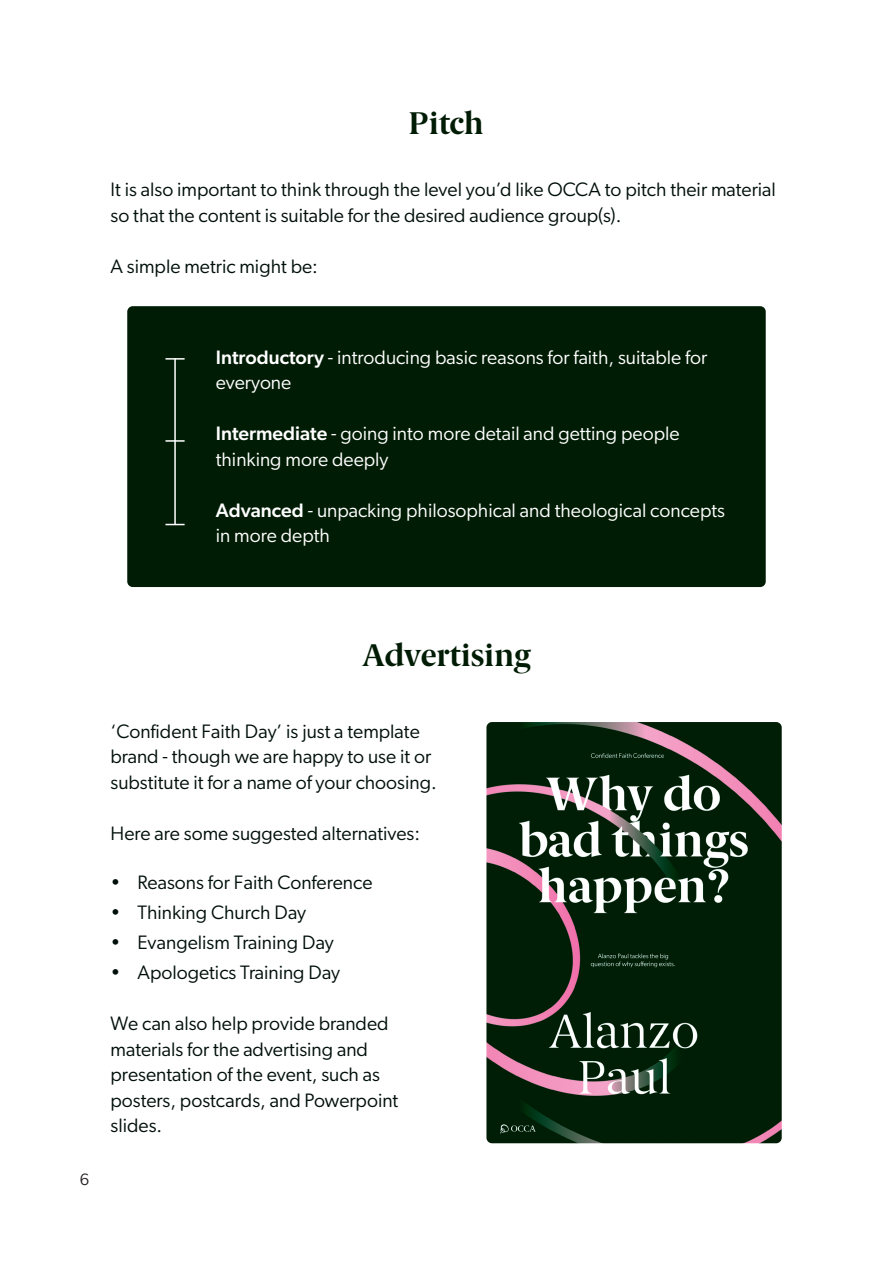
<style>
.page{position:relative;width:893px;height:1263px;background:#fff}
.page>*{position:absolute;margin:0;border:0;box-sizing:border-box;transform-origin:0 0}
.t1{font:700 31.5px "Berlingske Serif";color:#001c04}
.t2{font:19.5px/25.5px "Gibson";color:#010f0a}
.t3{font:19.5px/25.5px "Gibson";color:#fff}
.t4{font:16.5px "Gibson";color:#231f20}
.s1{font-weight:500}
</style>
<div class="page">
<div style="left:127px;top:306px;width:639px;height:281px;background:#001c04;border-radius:6px"></div>
<hr style="left:174px;top:358px;width:2px;height:167px;background:#fff">
<svg style="left:165px;top:524px;width:20px;height:1px"></svg>
<hr style="left:165px;top:358px;width:20px;height:2px;background:#fff">
<hr style="left:165px;top:440px;width:20px;height:2px;background:#fff">
<img style="left:486px;top:722px;width:296px;height:421px">
<h1 class="t1" style="left:409px;top:98px;width:77px">Pitch</h1>
<p class="t2" style="left:111px;top:177px;width:667px">It is also important to think through the level you’d like OCCA to pitch their material so that the content is suitable for the desired audience group(s).</p>
<p class="t2" style="left:111px;top:253px;width:209px">A simple metric might be:</p>
<p class="t3" style="left:216px;top:344px;width:493px"><span class="s1">Introductory</span> - introducing basic reasons for faith, suitable for everyone</p>
<p class="t3" style="left:216px;top:420px;width:465px"><span class="s1">Intermediate</span> - going into more detail and getting people thinking more deeply</p>
<p class="t3" style="left:216px;top:497px;width:511px"><span class="s1">Advanced</span> - unpacking philosophical and theological concepts in more depth</p>
<p class="t4" style="left:80px;top:1169px;width:11px">6</p>
<h1 class="t1" style="left:362px;top:629px;width:170px">Advertising</h1>
<p class="t2" style="left:111px;top:718px;width:328px">‘Confident Faith Day’ is just a template brand - though we are happy to use it or substitute it for a name of your choosing.</p>
<p class="t2" style="left:111px;top:820px;width:311px">Here are some suggested alternatives:</p>
<p class="t2" style="left:111px;top:869px;width:263px">• Reasons for Faith Conference</p>
<p class="t2" style="left:111px;top:899px;width:197px">• Thinking Church Day</p>
<p class="t2" style="left:111px;top:929px;width:225px">• Evangelism Training Day</p>
<p class="t2" style="left:111px;top:959px;width:231px">• Apologetics Training Day</p>
<p class="t2" style="left:111px;top:1010px;width:289px">We can also help provide branded materials for the advertising and presentation of the event, such as posters, postcards, and Powerpoint slides.</p>
</div>
